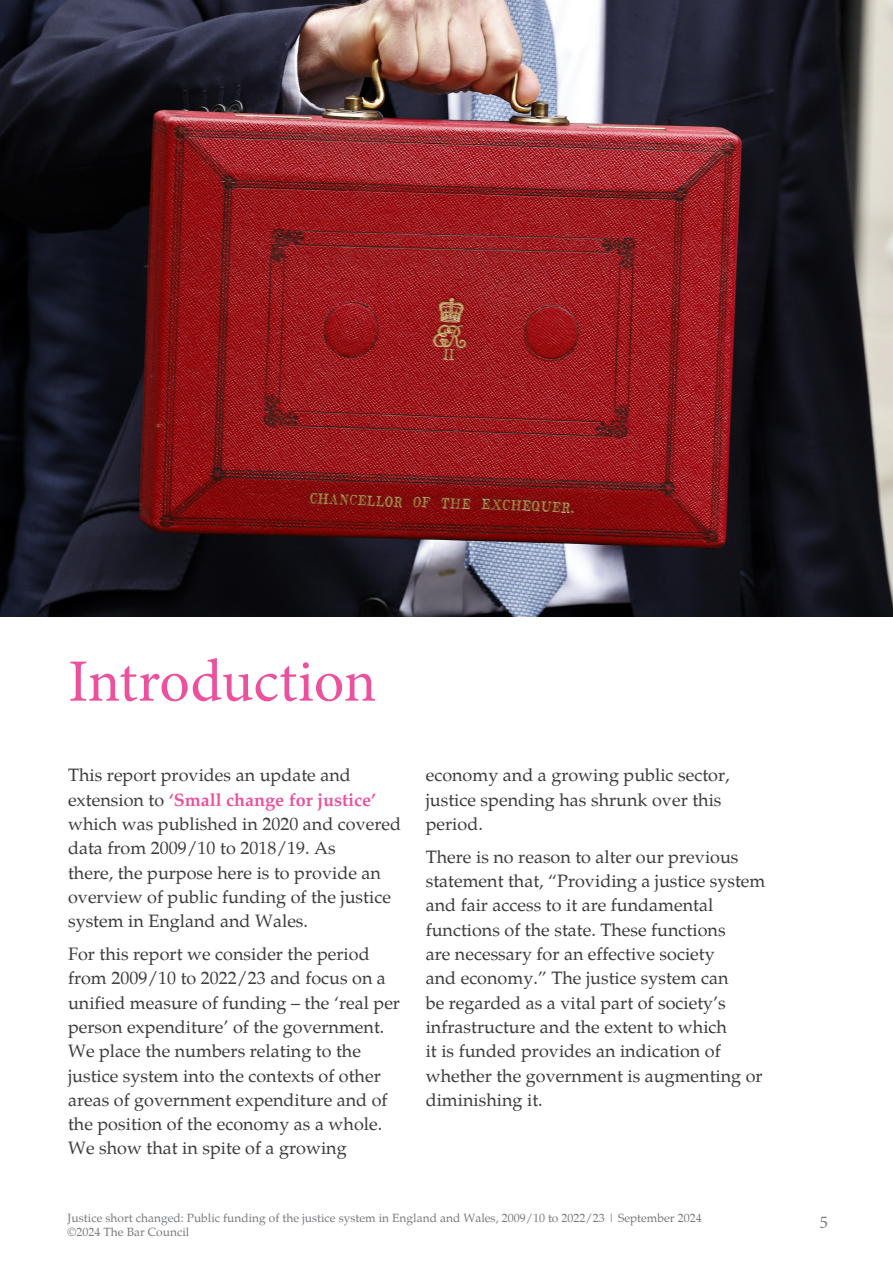
<style>
.page{position:relative;width:893px;height:1263px;background:#fff}
.page>*{position:absolute;margin:0;border:0;box-sizing:border-box;transform-origin:0 0}
.t1{font:60px "Minion Pro";color:#ec519e}
.Body_1_15{font:18px/24.3px "Palatino";color:#3e3e3f}
.t2{font:18px "Minion Pro";color:#7a7c7f}
.t3{font:12px/13.8px "Palatino";color:#7a7c7f}
.s1{font-weight:700;color:#ec519e}
</style>
<div class="page">
<img style="left:0;top:0;width:893px;height:617px">
<p class="t1" style="left:68px;top:641px;width:310px">Introduction</p>
<p class="Body_1_15" style="left:68px;top:761px;width:335px">This report provides an update and extension to <span class="s1">‘Small change for justice’ </span>which was published in 2020 and covered data from 2009/10 to 2018/19. As<br>there, the purpose here is to provide an overview of public funding of the justice system in England and Wales.</p>
<p class="Body_1_15" style="left:68px;top:940px;width:334px">For this report we consider the period from 2009/10 to 2022/23 and focus on a unified measure of funding – the ‘real per person expenditure’ of the government.<br>We place the numbers relating to the justice system into the contexts of other areas of government expenditure and of the position of the economy as a whole.<br>We show that in spite of a growing</p>
<p class="Body_1_15" style="left:426px;top:761px;width:305px">economy and a growing public sector, justice spending has shrunk over this period.</p>
<p class="Body_1_15" style="left:426px;top:843px;width:341px">There is no reason to alter our previous statement that, “Providing a justice system and fair access to it are fundamental functions of the state. These functions<br>are necessary for an effective society<br>and economy.” The justice system can<br>be regarded as a vital part of society’s infrastructure and the extent to which<br>it is funded provides an indication of whether the government is augmenting or diminishing it.</p>
<p class="t3" style="left:68px;top:1210px;width:635px">Justice short changed: Public funding of the justice system in England and Wales, 2009/10 to 2022/23 | September 2024 ©2024 The Bar Council</p>
<p class="t2" style="left:820px;top:1210px;width:10px">5</p>
</div>
